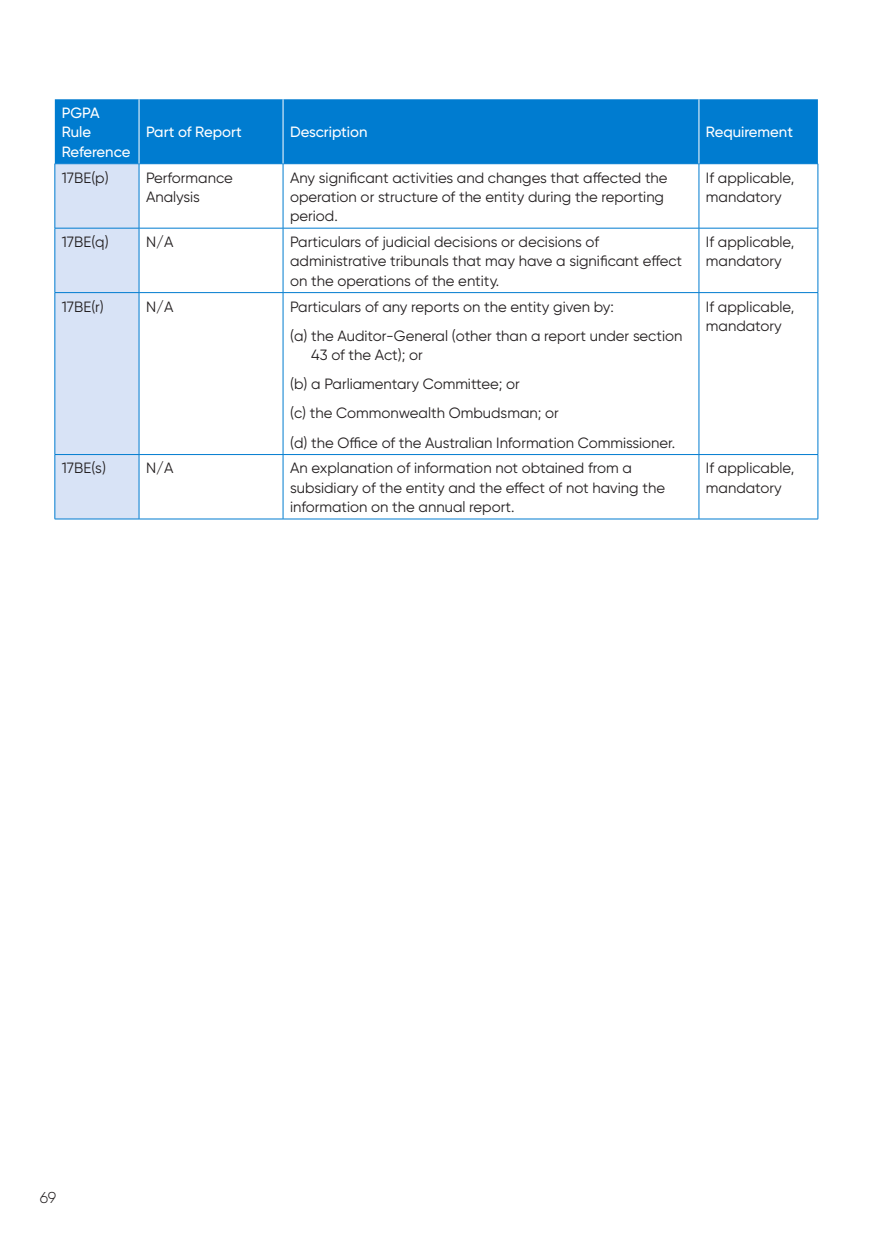
<style>
.page{position:relative;width:874px;height:1241px;background:#fff}
.page>*{position:absolute;margin:0;border:0;box-sizing:border-box;transform-origin:0 0}
.t1{font:300 15.75px "Gilroy";color:#231f20}
.t2{font:14.88px/19.2px "Gilroy";color:#231f20}
.t3{font:500 14.88px/19.2px "Gilroy";color:#fff}
</style>
<div class="page">
<div style="left:55px;top:99px;width:762px;height:64px;background:#007cd0"></div>
<svg style="left:55px;top:164px;width:84px;height:354px;background:#d1dff4"></svg>
<hr style="left:55px;top:163px;width:84px;height:1px;background:#007cd0">
<hr style="left:54px;top:164px;width:1px;height:64px;background:#007cd0">
<hr style="left:139px;top:163px;width:144px;height:1px;background:#007cd0">
<hr style="left:139px;top:164px;width:1px;height:64px;background:#007cd0">
<hr style="left:283px;top:163px;width:415px;height:1px;background:#007cd0">
<hr style="left:282px;top:164px;width:1px;height:64px;background:#007cd0">
<hr style="left:698px;top:163px;width:119px;height:1px;background:#007cd0">
<hr style="left:698px;top:164px;width:1px;height:64px;background:#007cd0">
<hr style="left:817px;top:164px;width:1px;height:64px;background:#007cd0">
<hr style="left:55px;top:228px;width:84px;height:1px;background:#007cd0">
<hr style="left:54px;top:228px;width:1px;height:64px;background:#007cd0">
<hr style="left:139px;top:228px;width:144px;height:1px;background:#007cd0">
<hr style="left:139px;top:228px;width:1px;height:64px;background:#007cd0">
<hr style="left:283px;top:228px;width:415px;height:1px;background:#007cd0">
<hr style="left:282px;top:228px;width:1px;height:64px;background:#007cd0">
<hr style="left:698px;top:228px;width:119px;height:1px;background:#007cd0">
<hr style="left:698px;top:228px;width:1px;height:64px;background:#007cd0">
<hr style="left:817px;top:228px;width:1px;height:64px;background:#007cd0">
<hr style="left:55px;top:292px;width:84px;height:1px;background:#007cd0">
<hr style="left:54px;top:293px;width:1px;height:161px;background:#007cd0">
<hr style="left:139px;top:292px;width:144px;height:1px;background:#007cd0">
<hr style="left:139px;top:293px;width:1px;height:161px;background:#007cd0">
<hr style="left:283px;top:292px;width:415px;height:1px;background:#007cd0">
<hr style="left:282px;top:293px;width:1px;height:161px;background:#007cd0">
<hr style="left:698px;top:292px;width:119px;height:1px;background:#007cd0">
<hr style="left:698px;top:293px;width:1px;height:161px;background:#007cd0">
<hr style="left:817px;top:293px;width:1px;height:161px;background:#007cd0">
<hr style="left:55px;top:454px;width:84px;height:1px;background:#007cd0">
<hr style="left:54px;top:454px;width:1px;height:64px;background:#007cd0">
<hr style="left:139px;top:454px;width:144px;height:1px;background:#007cd0">
<hr style="left:139px;top:454px;width:1px;height:64px;background:#007cd0">
<hr style="left:283px;top:454px;width:415px;height:1px;background:#007cd0">
<hr style="left:282px;top:454px;width:1px;height:64px;background:#007cd0">
<hr style="left:698px;top:454px;width:119px;height:1px;background:#007cd0">
<hr style="left:698px;top:454px;width:1px;height:64px;background:#007cd0">
<hr style="left:817px;top:454px;width:1px;height:64px;background:#007cd0">
<hr style="left:55px;top:518px;width:84px;height:1px;background:#007cd0">
<hr style="left:139px;top:518px;width:144px;height:1px;background:#007cd0">
<hr style="left:283px;top:518px;width:415px;height:1px;background:#007cd0">
<hr style="left:698px;top:518px;width:119px;height:1px;background:#007cd0">
<hr style="left:139px;top:99px;width:1px;height:64px;background:#fff">
<hr style="left:282px;top:99px;width:1px;height:64px;background:#fff">
<hr style="left:698px;top:99px;width:1px;height:64px;background:#fff">
<p class="t3" style="left:62px;top:103px;width:70px">PGPA<br>Rule<br>Reference</p>
<p class="t3" style="left:146px;top:122px;width:97px">Part of Report</p>
<p class="t3" style="left:290px;top:122px;width:79px">Description</p>
<p class="t3" style="left:705px;top:122px;width:88px">Requirement</p>
<p class="t2" style="left:62px;top:168px;width:48px">17BE(p)</p>
<p class="t2" style="left:146px;top:168px;width:88px">Performance<br>Analysis</p>
<p class="t2" style="left:290px;top:168px;width:379px">Any significant activities and changes that affected the operation or structure of the entity during the reporting period.</p>
<p class="t2" style="left:705px;top:168px;width:90px">If applicable, mandatory</p>
<p class="t2" style="left:62px;top:232px;width:48px">17BE(q)</p>
<p class="t2" style="left:146px;top:232px;width:29px">N/A</p>
<p class="t2" style="left:290px;top:232px;width:393px">Particulars of judicial decisions or decisions of administrative tribunals that may have a significant effect on the operations of the entity.</p>
<p class="t2" style="left:705px;top:232px;width:90px">If applicable, mandatory</p>
<p class="t2" style="left:62px;top:296px;width:44px">17BE(r)</p>
<p class="t2" style="left:146px;top:296px;width:29px">N/A</p>
<p class="t2" style="left:290px;top:296px;width:325px">Particulars of any reports on the entity given by:</p>
<p class="t2" style="left:311px;top:326px;width:372px;text-indent:-21px">(a) the Auditor-General (other than a report under section<br>43 of the Act); or</p>
<p class="t2" style="left:290px;top:374px;width:231px">(b) a Parliamentary Committee; or</p>
<p class="t2" style="left:290px;top:403px;width:270px">(c) the Commonwealth Ombudsman; or</p>
<p class="t2" style="left:290px;top:432px;width:386px">(d) the Office of the Australian Information Commissioner.</p>
<p class="t2" style="left:705px;top:296px;width:90px">If applicable, mandatory</p>
<p class="t2" style="left:62px;top:458px;width:46px">17BE(s)</p>
<p class="t2" style="left:146px;top:458px;width:29px">N/A</p>
<p class="t2" style="left:290px;top:458px;width:376px">An explanation of information not obtained from a subsidiary of the entity and the effect of not having the information on the annual report.</p>
<p class="t2" style="left:705px;top:458px;width:90px">If applicable, mandatory</p>
<p class="t1" style="left:40px;top:1187px;width:18px">69</p>
</div>
